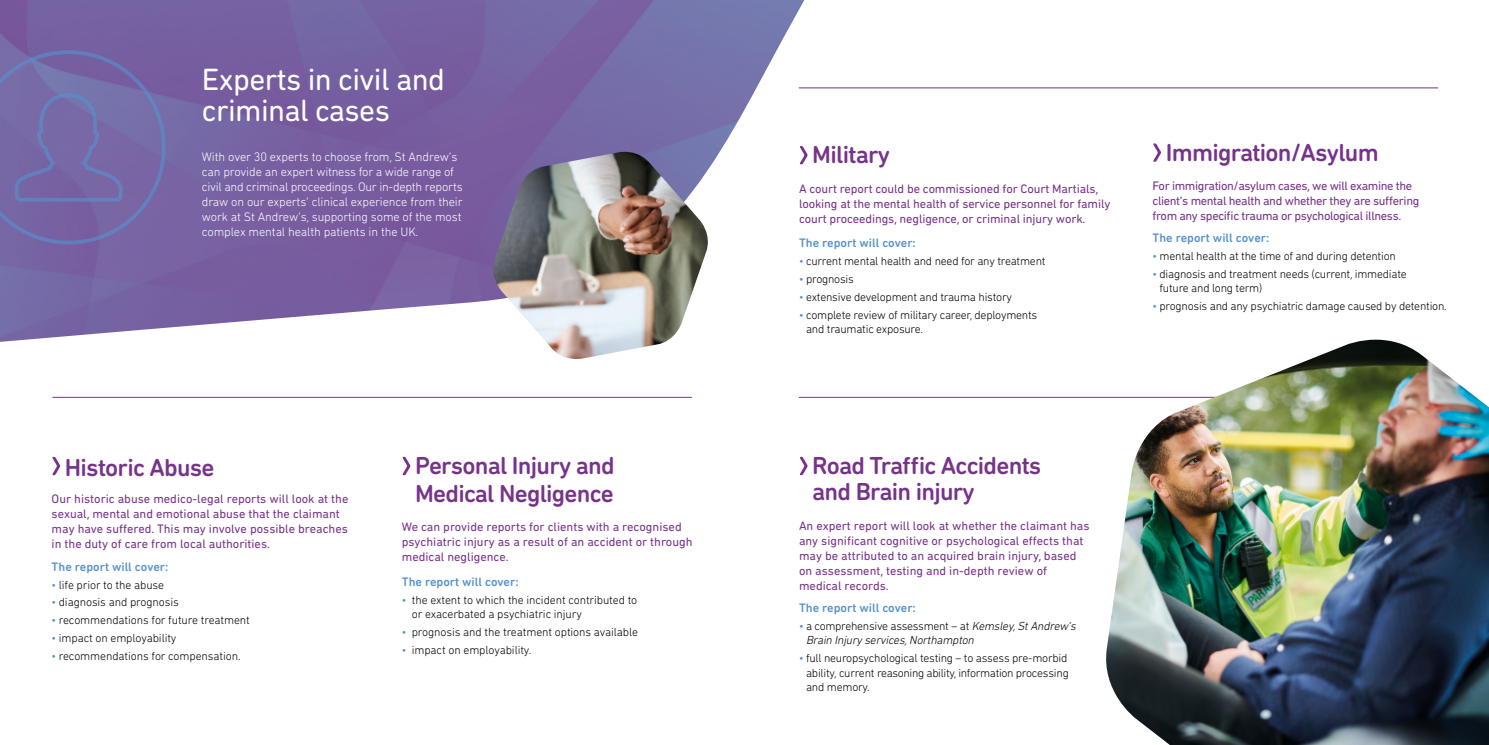
<style>
.page{position:relative;width:1489px;height:745px;background:#fff}
.page>*{position:absolute;margin:0;border:0;box-sizing:border-box;transform-origin:0 0}
.t1{font:31.25px/31.2px "DIN Next Rounded LT Pro";letter-spacing:-.02em;color:#fff}
.t2{font:500 25px/27.5px "DIN Next Rounded LT Pro";letter-spacing:-.03em;color:#77328a}
.t3{font:12.5px/15px "DIN Next Rounded LT Pro";color:#77328a}
.t4{font:300 12.5px/15px "DIN Next Rounded LT Pro";letter-spacing:-.01em;color:#fff}
.t5{font:12.5px/15px "DIN Next Rounded LT Pro";letter-spacing:-.03em;color:#77328a}
.t6{font:500 12.5px "DIN Next Rounded LT Pro";color:#5692ce}
.t7{font:300 11.88px/14.4px "DIN Next Rounded LT Pro";letter-spacing:-.02em;color:#000}
.t8{font:italic 300 11.88px/14.4px "DIN Next Rounded LT Pro";color:#000}
.s1{color:#5692ce}
.s2{font-style:normal;color:#5692ce}
.s3{font-style:normal}
</style>
<div class="page">
<img style="left:0;top:0;width:804px;height:341px">
<svg style="left:0;top:50px;width:166px;height:194px"></svg>
<svg style="left:52px;top:456px;width:8px;height:19px"></svg>
<svg style="left:402px;top:456px;width:8px;height:19px"></svg>
<svg style="left:799px;top:146px;width:8px;height:18px"></svg>
<svg style="left:799px;top:456px;width:8px;height:19px"></svg>
<svg style="left:1153px;top:143px;width:7px;height:19px"></svg>
<hr style="left:799px;top:396px;width:638px;height:1px;background:#77328a">
<hr style="left:799px;top:87px;width:638px;height:1px;background:#77328a">
<hr style="left:53px;top:396px;width:638px;height:1px;background:#77328a">
<img style="left:1100px;top:339px;width:388px;height:405px">
<img style="left:489px;top:152px;width:223px;height:208px">
<h1 class="t1" style="left:202px;top:63px;width:244px">Experts in civil and criminal cases</h1>
<p class="t4" style="left:202px;top:149px;width:262px">With over 30 experts to choose from, St Andrew’s can provide an expert witness for a wide range of civil and criminal proceedings. Our in-depth reports draw on our experts’ clinical experience from their work at St Andrew’s, supporting some of the most complex mental health patients in the UK.</p>
<h2 class="t2" style="left:65px;top:453px;width:151px">Historic Abuse</h2>
<p class="t3" style="left:52px;top:491px;width:298px">Our historic abuse medico-legal reports will look at the sexual, mental and emotional abuse that the claimant may have suffered. This may involve possible breaches in the duty of care from local authorities.</p>
<p class="t6" style="left:52px;top:558px;width:118px">The report will cover:</p>
<p class="t7" style="left:52px;top:576px;width:114px"><span class="s1">•</span> life prior to the abuse</p>
<p class="t7" style="left:52px;top:594px;width:129px"><span class="s1">•</span> diagnosis and prognosis</p>
<p class="t7" style="left:52px;top:612px;width:200px"><span class="s1">•</span> recommendations for future treatment</p>
<p class="t7" style="left:52px;top:630px;width:126px"><span class="s1">•</span> impact on employability</p>
<p class="t7" style="left:52px;top:648px;width:190px"><span class="s1">•</span> recommendations for compensation.</p>
<h2 class="t2" style="left:415px;top:451px;width:201px">Personal Injury and<br>Medical Negligence</h2>
<p class="t3" style="left:402px;top:518px;width:292px">We can provide reports for clients with a recognised psychiatric injury as a result of an accident or through medical negligence.</p>
<p class="t6" style="left:402px;top:573px;width:118px">The report will cover:</p>
<p class="t7" style="left:412px;top:591px;width:227px;text-indent:-10px"><span class="s1">•</span> the extent to which the incident contributed to or exacerbated a psychiatric injury</p>
<p class="t7" style="left:402px;top:624px;width:238px"><span class="s1">•</span> prognosis and the treatment options available</p>
<p class="t7" style="left:402px;top:642px;width:131px"><span class="s1">•</span> impact on employability.</p>
<h2 class="t2" style="left:812px;top:141px;width:79px">Military</h2>
<p class="t3" style="left:799px;top:180px;width:313px">A court report could be commissioned for Court Martials, looking at the mental health of service personnel for family court proceedings, negligence, or criminal injury work.</p>
<p class="t6" style="left:799px;top:235px;width:118px">The report will cover:</p>
<p class="t7" style="left:799px;top:253px;width:248px"><span class="s1">•</span> current mental health and need for any treatment</p>
<p class="t7" style="left:799px;top:271px;width:56px"><span class="s1">•</span> prognosis</p>
<p class="t7" style="left:799px;top:289px;width:214px"><span class="s1">•</span> extensive development and trauma history</p>
<p class="t7" style="left:806px;top:307px;width:233px;text-indent:-7px"><span class="s1">•</span> complete review of military career, deployments and traumatic exposure.</p>
<h2 class="t2" style="left:1165px;top:138px;width:215px">Immigration/Asylum</h2>
<p class="t5" style="left:1152px;top:178px;width:268px">For immigration/asylum cases, we will examine the client’s mental health and whether they are suffering from any specific trauma or psychological illness.</p>
<p class="t6" style="left:1152px;top:230px;width:118px">The report will cover:</p>
<p class="t7" style="left:1152px;top:248px;width:245px"><span class="s1">•</span> mental health at the time of and during detention</p>
<p class="t7" style="left:1159px;top:266px;width:249px;text-indent:-7px"><span class="s1">•</span> diagnosis and treatment needs (current, immediate future and long term)</p>
<p class="t7" style="left:1152px;top:299px;width:296px"><span class="s1">•</span> prognosis and any psychiatric damage caused by detention.</p>
<h2 class="t2" style="left:812px;top:452px;width:230px;line-height:26.2px">Road Traffic Accidents and Brain injury</h2>
<p class="t3" style="left:799px;top:517px;width:292px">An expert report will look at whether the claimant has any significant cognitive or psychological effects that may be attributed to an acquired brain injury, based on assessment, testing and in-depth review of medical records.</p>
<p class="t6" style="left:799px;top:600px;width:118px">The report will cover:</p>
<p class="t8" style="left:806px;top:618px;width:274px;text-indent:-7px"><span class="s2">•</span> <span class="s3">a comprehensive assessment – at</span> Kemsley,StAndrew’s<br>Brain Injury services,Northampton</p>
<p class="t7" style="left:806px;top:650px;width:264px;text-indent:-7px"><span class="s1">•</span> full neuropsychological testing – to assess pre-morbid ability, current reasoning ability, information processing and memory.</p>
</div>
